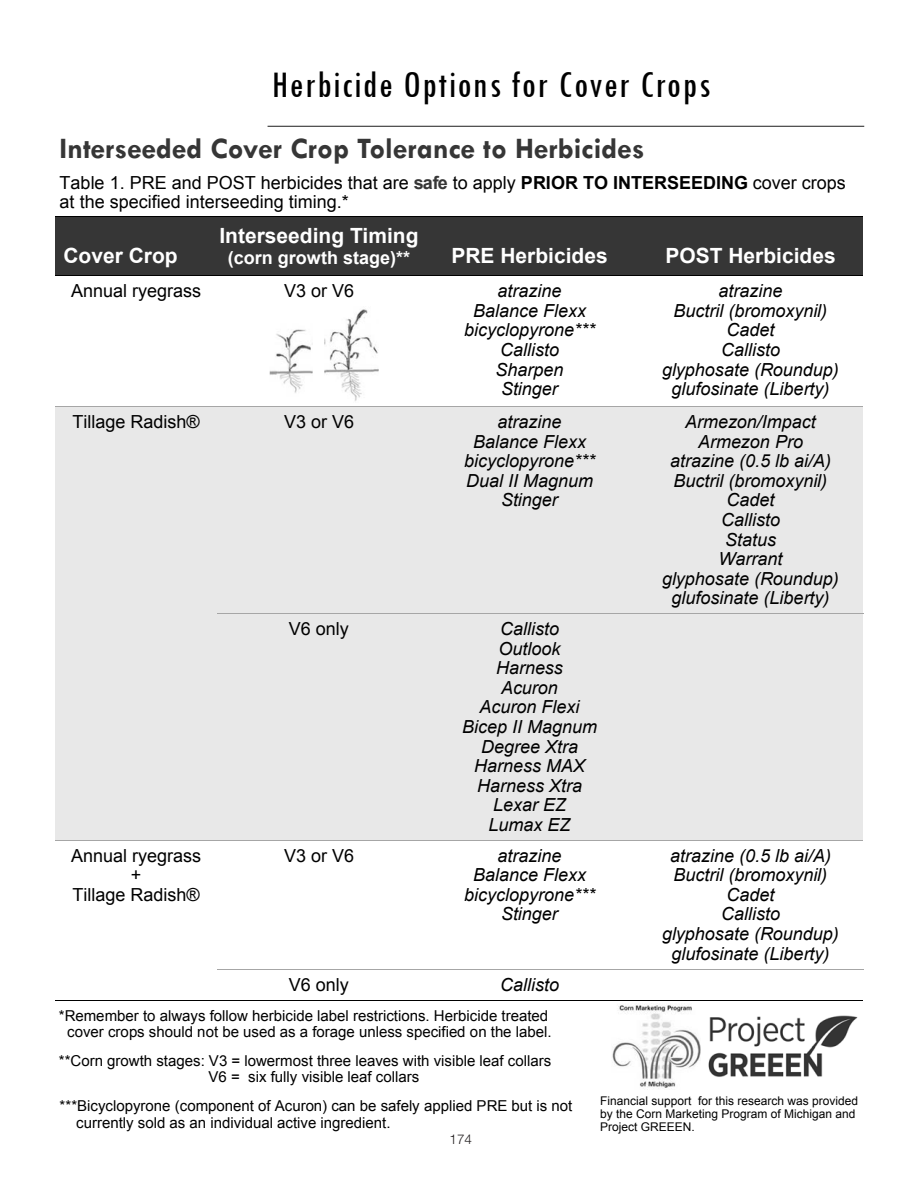
<style>
.page{position:relative;width:918px;height:1188px;background:#fff}
.page>*{position:absolute;margin:0;border:0;box-sizing:border-box;transform-origin:0 0}
.t1{font:condensed 39px "Tw Cen";letter-spacing:.04em;color:#000}
.t2{font:700 30px "Tw Cen";color:#363636}
.t3{font:700 21px "Arial";color:#fff}
.t4{font:italic 18px/19.5px "Arial";color:#000;text-align:center}
.t5{font:18px/19.6px "Arial";color:#000;text-align:center}
.t6{font:700 18px "Arial";color:#fff}
.t7{font:15px/16.4px "Arial";color:#000}
.t8{font:300 13.5px "Helvetica Neue LT Std";color:#231f20}
.t9{font:12px/13px "Arial";color:#000}
.s1{font-weight:700;color:#363636}
.s2{font-weight:700}
</style>
<div class="page">
<hr style="left:268px;top:126px;width:596px;height:1px;background:#363636">
<div style="left:56px;top:216px;width:161px;height:60px;background:#363636"></div>
<div style="left:217px;top:216px;width:204px;height:60px;background:#363636"></div>
<div style="left:421px;top:216px;width:217px;height:60px;background:#363636"></div>
<div style="left:638px;top:216px;width:225px;height:60px;background:#363636"></div>
<div style="left:56px;top:407px;width:161px;height:433px;background:#e8e8e8"></div>
<div style="left:217px;top:407px;width:204px;height:207px;background:#e8e8e8"></div>
<div style="left:421px;top:407px;width:217px;height:207px;background:#e8e8e8"></div>
<div style="left:638px;top:407px;width:225px;height:207px;background:#e8e8e8"></div>
<div style="left:217px;top:614px;width:204px;height:226px;background:#e8e8e8"></div>
<div style="left:421px;top:614px;width:217px;height:226px;background:#e8e8e8"></div>
<div style="left:638px;top:614px;width:225px;height:226px;background:#e8e8e8"></div>
<hr style="left:56px;top:216px;width:807px;height:1px;background:#000">
<hr style="left:56px;top:276px;width:807px;height:1px;background:#000">
<hr style="left:56px;top:407px;width:807px;height:1px;background:#a6a6a6">
<hr style="left:56px;top:840px;width:807px;height:1px;background:#a6a6a6">
<hr style="left:217px;top:613px;width:646px;height:1px;background:#a6a6a6">
<hr style="left:56px;top:1000px;width:807px;height:1px;background:#000">
<hr style="left:217px;top:969px;width:646px;height:1px;background:#a6a6a6">
<img style="left:612px;top:1005px;width:89px;height:84px">
<img style="left:708px;top:1015px;width:150px;height:62px">
<img style="left:270px;top:329px;width:42px;height:64px">
<img style="left:324px;top:309px;width:54px;height:92px">
<p class="t1" style="left:272px;top:61px;width:440px">Herbicide Options for Cover Crops</p>
<p class="t2" style="left:59px;top:131px;width:587px">Interseeded Cover Crop Tolerance to Herbicides</p>
<p class="t5" style="left:60px;top:173px;width:788px;text-align:left">Table 1. PRE and POST herbicides that are <span class="s1">safe</span> to apply <span class="s2">PRIOR TO INTERSEEDING</span> cover crops at the specified interseeding timing.*</p>
<p class="t3" style="left:64px;top:241px;width:116px">Cover Crop</p>
<p class="t3" style="left:219px;top:221px;width:201px">Interseeding Timing</p>
<p class="t6" style="left:228px;top:245px;width:184px">(corn growth stage)**</p>
<p class="t3" style="left:451px;top:241px;width:158px">PRE Herbicides</p>
<p class="t3" style="left:665px;top:241px;width:172px">POST Herbicides</p>
<p class="t5" style="left:71px;top:281px;width:132px">Annual ryegrass</p>
<p class="t5" style="left:284px;top:281px;width:72px">V3 or V6</p>
<p class="t4" style="left:464px;top:282px;width:133px">atrazine<br>Balance Flexx bicyclopyrone***<br>Callisto<br>Sharpen<br>Stinger</p>
<p class="t4" style="left:662px;top:282px;width:178px">atrazine<br>Buctril (bromoxynil)<br>Cadet<br>Callisto<br>glyphosate (Roundup) glufosinate (Liberty)</p>
<p class="t5" style="left:73px;top:412px;width:129px">Tillage Radish®</p>
<p class="t5" style="left:284px;top:412px;width:72px">V3 or V6</p>
<p class="t4" style="left:464px;top:413px;width:133px">atrazine<br>Balance Flexx bicyclopyrone***<br>Dual II Magnum<br>Stinger</p>
<p class="t4" style="left:662px;top:413px;width:178px">Armezon/Impact<br>Armezon Pro<br>atrazine (0.5 lb ai/A)<br>Buctril (bromoxynil)<br>Cadet<br>Callisto<br>Status<br>Warrant<br>glyphosate (Roundup) glufosinate (Liberty)</p>
<p class="t5" style="left:289px;top:619px;width:61px">V6 only</p>
<p class="t4" style="left:462px;top:620px;width:137px">Callisto<br>Outlook<br>Harness<br>Acuron<br>Acuron Flexi<br>Bicep II Magnum<br>Degree Xtra<br>Harness MAX<br>Harness Xtra<br>Lexar EZ<br>Lumax EZ</p>
<p class="t5" style="left:71px;top:846px;width:132px">Annual ryegrass +<br>Tillage Radish®</p>
<p class="t5" style="left:284px;top:846px;width:72px">V3 or V6</p>
<p class="t4" style="left:464px;top:846px;width:133px">atrazine<br>Balance Flexx bicyclopyrone***<br>Stinger</p>
<p class="t4" style="left:662px;top:846px;width:178px">atrazine (0.5 lb ai/A)<br>Buctril (bromoxynil)<br>Cadet<br>Callisto<br>glyphosate (Roundup) glufosinate (Liberty)</p>
<p class="t5" style="left:289px;top:974px;width:61px">V6 only</p>
<p class="t4" style="left:500px;top:975px;width:61px">Callisto</p>
<p class="t7" style="left:59px;top:1008px;width:494px;text-align:center">*Remember to always follow herbicide label restrictions. Herbicide treated cover crops should not be used as a forage unless specified on the label.</p>
<p class="t7" style="left:209px;top:1052px;width:344px;text-indent:-150px">**Corn growth stages: V3 = lowermost three leaves with visible leaf collars<br>V6 = six fully visible leaf collars</p>
<p class="t7" style="left:76px;top:1098px;width:498px;text-indent:-17px">***Bicyclopyrone (component of Acuron) can be safely applied PRE but is not currently sold as an individual active ingredient.</p>
<p class="t8" style="left:450px;top:1131px;width:24px">174</p>
<p class="t9" style="left:600px;top:1094px;width:259px">Financial support for this research was provided by the Corn Marketing Program of Michigan and<br>Project GREEEN.</p>
</div>
